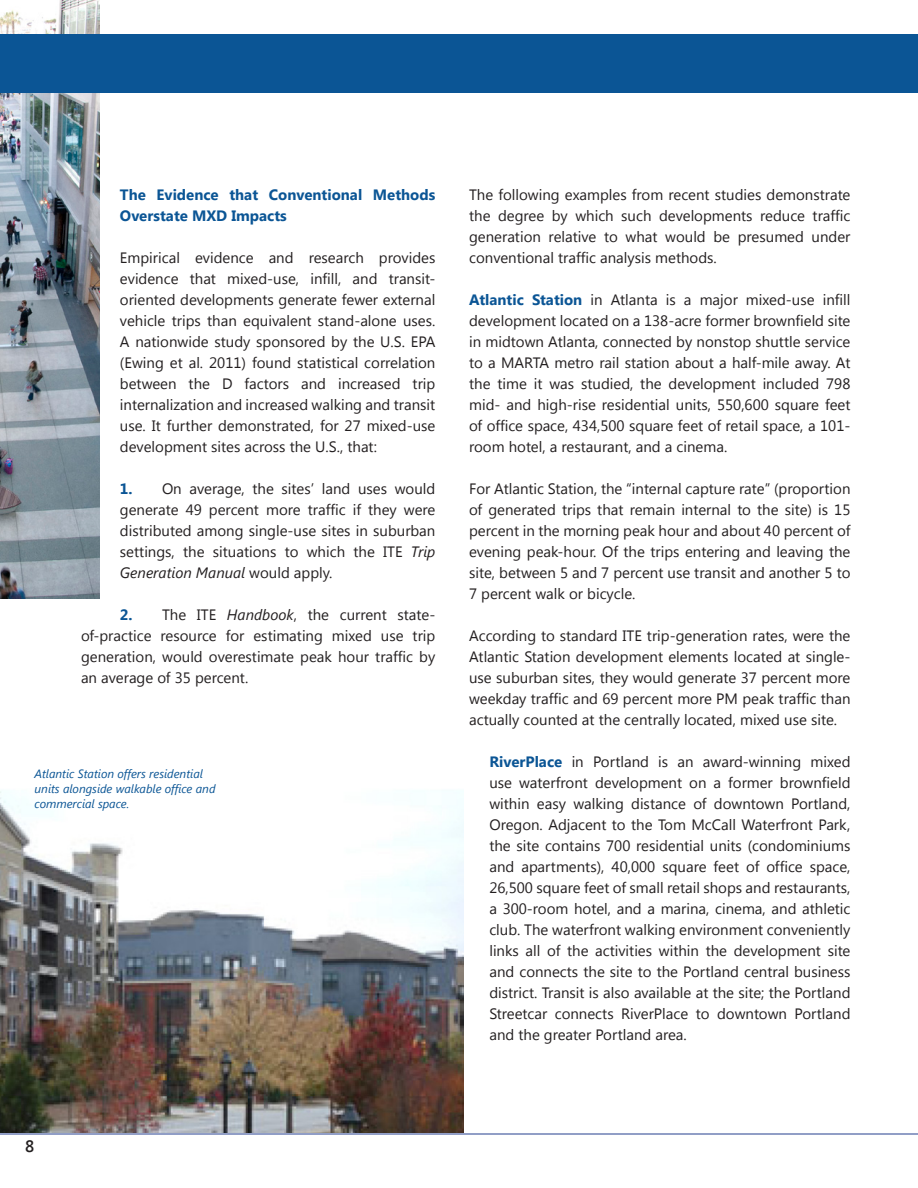
<style>
.page{position:relative;width:918px;height:1188px;background:#fff}
.page>*{position:absolute;margin:0;border:0;box-sizing:border-box;transform-origin:0 0}
.t1{font:600 16.5px "Segoe UI";color:#231f20}
.t2{font:15px/21px "Segoe UI";color:#231f20;text-align:justify}
.t3{font:700 15px/21px "Segoe UI";color:#0b5595}
.t4{font:italic 12px/15px "Segoe UI";color:#0b5595}
.s1{font-weight:700;color:#0b5595}
.s2{font-style:italic}
</style>
<div class="page">
<hr style="left:0;top:1134px;width:918px;height:1px;background:#253f8e">
<img style="left:0;top:0;width:100px;height:598px">
<div style="left:0;top:34px;width:918px;height:58px;background:#0b5595"></div>
<img style="left:0;top:791px;width:464px;height:341px">
<p class="t3" style="left:120px;top:183px;width:317px">The Evidence that Conventional Methods<br>Overstate MXD Impacts</p>
<p class="t2" style="left:120px;top:246px;width:317px">Empirical evidence and research provides evidence that mixed-use, infill, and transit&shy;oriented developments generate fewer external vehicle trips than equivalent stand-alone uses.<br>A nationwide study sponsored by the U.S. EPA (Ewing et al. 2011) found statistical correlation between the D factors and increased trip internalization and increased walking and transit use. It further demonstrated, for 27 mixed-use development sites across the U.S., that:</p>
<p class="t2" style="left:120px;top:477px;width:317px"><span class="s1">1.</span> On average, the sites’ land uses would generate 49 percent more traffic if they were distributed among single-use sites in suburban settings, the situations to which the ITE <span class="s2">Trip Generation Manual</span> would apply.</p>
<p class="t2" style="left:81px;top:603px;width:356px;text-indent:39px"><span class="s1">2.</span> The ITE <span class="s2">Handbook</span>, the current state&shy;of-practice resource for estimating mixed use trip generation, would overestimate peak hour traffic by an average of 35 percent.</p>
<p class="t4" style="left:35px;top:766px;width:182px">Atlantic Station offers residential units alongside walkable office and commercial space.</p>
<p class="t2" style="left:469px;top:183px;width:383px">The following examples from recent studies demonstrate the degree by which such developments reduce traffic generation relative to what would be presumed under conventional traffic analysis methods.</p>
<p class="t2" style="left:469px;top:288px;width:383px"><span class="s1">Atlantic Station</span> in Atlanta is a major mixed-use infill development located on a 138-acre former brownfield site in midtown Atlanta, connected by nonstop shuttle service to a MARTA metro rail station about a half-mile away. At the time it was studied, the development included 798 mid- and high-rise residential units, 550,600 square feet of office space, 434,500 square feet of retail space, a 101- room hotel, a restaurant, and a cinema.</p>
<p class="t2" style="left:469px;top:477px;width:383px">For Atlantic Station, the “internal capture rate” (proportion of generated trips that remain internal to the site) is 15 percent in the morning peak hour and about 40 percent of evening peak-hour. Of the trips entering and leaving the site, between 5 and 7 percent use transit and another 5 to 7 percent walk or bicycle.</p>
<p class="t2" style="left:469px;top:624px;width:383px">According to standard ITE trip-generation rates, were the Atlantic Station development elements located at single&shy;use suburban sites, they would generate 37 percent more weekday traffic and 69 percent more PM peak traffic than actually counted at the centrally located, mixed use site.</p>
<p class="t2" style="left:489px;top:750px;width:363px"><span class="s1">RiverPlace</span> in Portland is an award-winning mixed use waterfront development on a former brownfield within easy walking distance of downtown Portland, Oregon. Adjacent to the Tom McCall Waterfront Park, the site contains 700 residential units (condominiums and apartments), 40,000 square feet of office space, 26,500 square feet of small retail shops and restaurants, a 300-room hotel, and a marina, cinema, and athletic club. The waterfront walking environment conveniently links all of the activities within the development site and connects the site to the Portland central business district. Transit is also available at the site; the Portland Streetcar connects RiverPlace to downtown Portland and the greater Portland area.</p>
<p class="t1" style="left:25px;top:1135px;width:11px">8</p>
</div>
